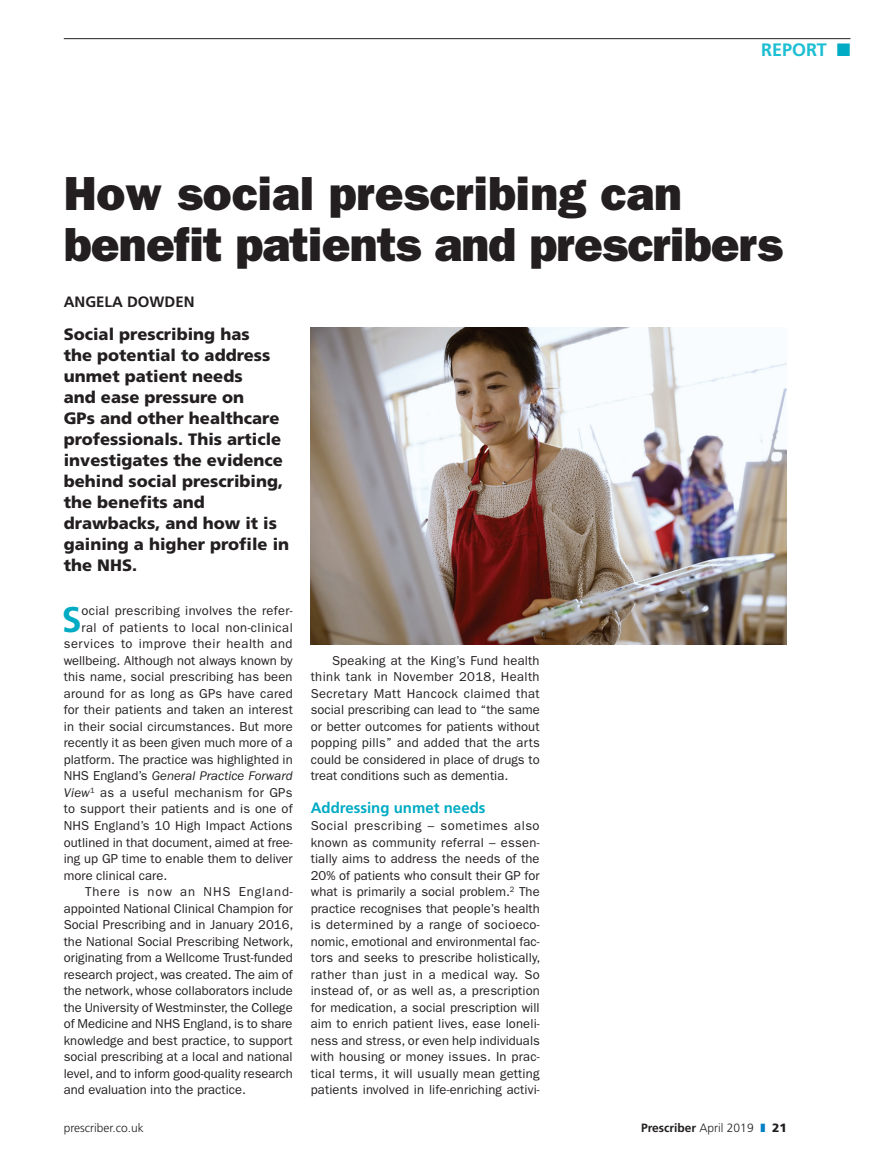
<style>
.page{position:relative;width:893px;height:1170px;background:#fff}
.page>*{position:absolute;margin:0;border:0;box-sizing:border-box;transform-origin:0 0}
.Main_Headline{font:48px/51px "ITC Franklin Gothic Std Hvy";letter-spacing:-.015em;color:#231f20}
.Body_copy{font:700 35.7px "Frutiger LT Std";color:#00abc3}
.t1{font:700 18px "Frutiger LT Std";color:#1cbed2}
.Stand_first{font:900 16.5px/21px "Frutiger LT Std";color:#231f20}
.Heads_in_text_1{font:700 15px "Frutiger LT Std";color:#00abc3}
.Author{font:700 15px "Frutiger LT Std";color:#231f20}
.Body_copy-2{font:12.9px/16.5px "ITC Franklin Gothic Std";letter-spacing:.01em;color:#231f20;text-align:justify}
.Body_copy-3{font:italic 12.9px "ITC Franklin Gothic Std";letter-spacing:.005em;color:#231f20}
.Body_copy-4{font:12.9px "ITC Franklin Gothic Std";letter-spacing:.035em;color:#231f20}
.Body_copy-5{font:12.9px "ITC Franklin Gothic Std";letter-spacing:.04em;color:#231f20}
.Body_copy-6{font:12.9px "ITC Franklin Gothic Std";letter-spacing:.03em;color:#231f20}
.t2{font:700 12px "Frutiger LT Std";color:#231f20}
.t3{font:300 12px "Frutiger LT Std";color:#231f20}
.s1{color:#00abc3}
.s2{font-style:normal}
.s3{font-style:italic}
.s4{font-weight:300}
.s5{color:#0080c5}
.s6{font-weight:900}
</style>
<div class="page">
<hr style="left:64px;top:38px;width:786px;height:1px;background:#231f20">
<img style="left:311px;top:327px;width:476px;height:318px">
<p class="t1" style="left:761px;top:39px;width:91px">REPORT <span class="s1">■</span></p>
<p class="Main_Headline" style="left:64px;top:168px;width:721px">How social prescribing can benefit patients and prescribers</p>
<p class="Author" style="left:64px;top:293px;width:132px">ANGELA DOWDEN</p>
<p class="Stand_first" style="left:64px;top:323px;width:227px">Social prescribing has<br>the potential to address unmet patient needs<br>and ease pressure on<br>GPs and other healthcare professionals. This article investigates the evidence behind social prescribing, the benefits and drawbacks, and how it is gaining a higher profile in the NHS.</p>
<p class="Body_copy" style="left:62px;top:598px;width:21px">S</p>
<p class="Body_copy-2" style="left:82px;top:602px;width:213px">ocial prescribing involves the refer-</p>
<p class="Body_copy-4" style="left:82px;top:620px;width:213px">ral of patients to local non-clinical</p>
<p class="Body_copy-5" style="left:64px;top:636px;width:230px">services to improve their health and</p>
<p class="Body_copy-2" style="left:64px;top:652px;width:230px">wellbeing. Although not always known by</p>
<p class="Body_copy-2" style="left:64px;top:668px;width:230px">this name, social prescribing has been</p>
<p class="Body_copy-2" style="left:64px;top:685px;width:231px">around for as long as GPs have cared</p>
<p class="Body_copy-2" style="left:64px;top:701px;width:231px">for their patients and taken an interest</p>
<p class="Body_copy-2" style="left:64px;top:718px;width:230px">in their social circumstances. But more</p>
<p class="Body_copy-2" style="left:64px;top:734px;width:230px">recently it as been given much more of a</p>
<p class="Body_copy-2" style="left:64px;top:751px;width:230px">platform. The practice was highlighted in</p>
<p class="Body_copy-3" style="left:64px;top:769px;width:230px"><span class="s2">NHS England’s</span> General Practice Forward</p>
<p class="Body_copy-6" style="left:64px;top:785px;width:230px"><span class="s3">View</span><sup>1</sup> as a useful mechanism for GPs</p>
<p class="Body_copy-2" style="left:64px;top:800px;width:230px">to support their patients and is one of</p>
<p class="Body_copy-2" style="left:64px;top:817px;width:230px">NHS England’s 10 High Impact Actions</p>
<p class="Body_copy-2" style="left:64px;top:833px;width:230px">outlined in that document, aimed at free-</p>
<p class="Body_copy-2" style="left:64px;top:850px;width:230px">ing up GP time to enable them to deliver</p>
<p class="Body_copy-2" style="left:64px;top:866px;width:105px">more clinical care.</p>
<p class="Body_copy-2" style="left:64px;top:883px;width:231px;text-indent:21px">There is now an NHS England&shy;appointed National Clinical Champion for Social Prescribing and in January 2016, the National Social Prescribing Network, originating from a Wellcome Trust-funded research project, was created. The aim of the network, whose collaborators include the University of Westminster, the College of Medicine and NHS England, is to share knowledge and best practice, to support social prescribing at a local and national level, and to inform good-quality research and evaluation into the practice.</p>
<p class="Body_copy-2" style="left:311px;top:652px;width:231px;text-indent:21px">Speaking at the King’s Fund health think tank in November 2018, Health Secretary Matt Hancock claimed that social prescribing can lead to “the same or better outcomes for patients without popping pills” and added that the arts could be considered in place of drugs to treat conditions such as dementia.</p>
<p class="Heads_in_text_1" style="left:311px;top:799px;width:176px">Addressing unmet needs</p>
<p class="Body_copy-2" style="left:311px;top:817px;width:231px">Social prescribing – sometimes also known as community referral – essen&shy;tially aims to address the needs of the 20% of patients who consult their GP for what is primarily a social problem.<sup>2</sup> The practice recognises that people’s health is determined by a range of socioeco&shy;nomic, emotional and environmental fac&shy;tors and seeks to prescribe holistically, rather than just in a medical way. So instead of, or as well as, a prescription for medication, a social prescription will aim to enrich patient lives, ease loneli&shy;ness and stress, or even help individuals with housing or money issues. In prac&shy;tical terms, it will usually mean getting patients involved in life-enriching activi-</p>
<p class="t3" style="left:64px;top:1121px;width:82px">prescriber.co.uk</p>
<p class="t2" style="left:641px;top:1120px;width:147px">Prescriber <span class="s4">April 2019</span> <span class="s5">❚</span> <span class="s6">21</span></p>
</div>
